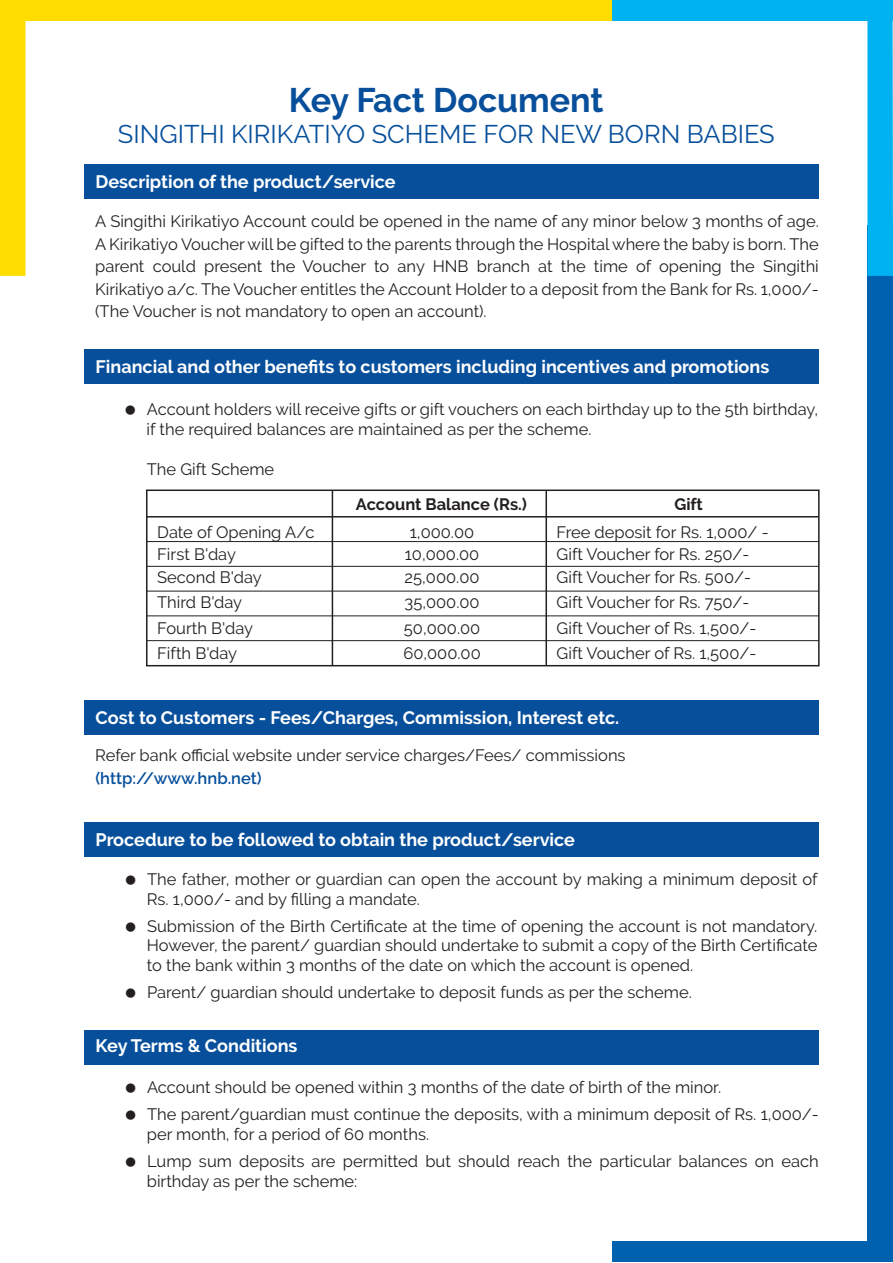
<style>
.page{position:relative;width:893px;height:1263px;background:#fff}
.page>*{position:absolute;margin:0;border:0;box-sizing:border-box;transform-origin:0 0}
.t1{font:700 34.05px "Raleway";color:#074f9b}
.t2{font:25.5px "Raleway";color:#074f9b}
.t3{font:700 18px "Raleway";color:#fff}
.t4{font:16.5px/22.5px "Raleway";color:#231f20}
.t5{font:700 16.5px "Raleway";color:#231f20}
.t6{font:600 16.5px "Raleway";color:#074f9b}
</style>
<div class="page">
<div style="left:84px;top:164px;width:735px;height:35px;background:#074f9b"></div>
<div style="left:0;top:0;width:26px;height:276px;background:#fd0"></div>
<div style="left:0;top:0;width:893px;height:20px;background:#fd0"></div>
<div style="left:612px;top:0;width:280px;height:20px;background:#00b3f0"></div>
<div style="left:612px;top:1241px;width:281px;height:21px;background:#0061af"></div>
<div style="left:867px;top:225px;width:26px;height:1036px;background:#0061af"></div>
<div style="left:867px;top:0;width:26px;height:276px;background:#00b3f0"></div>
<div style="left:84px;top:349px;width:735px;height:35px;background:#074f9b"></div>
<div style="left:84px;top:700px;width:735px;height:35px;background:#074f9b"></div>
<div style="left:84px;top:822px;width:735px;height:35px;background:#074f9b"></div>
<div style="left:84px;top:1030px;width:735px;height:35px;background:#074f9b"></div>
<div style="left:146px;top:489px;width:674px;height:177px;border:2px solid #231f20"></div>
<hr style="left:147px;top:516px;width:672px;height:1px;background:#231f20">
<hr style="left:147px;top:541px;width:672px;height:1px;background:#231f20">
<hr style="left:147px;top:566px;width:672px;height:1px;background:#231f20">
<hr style="left:147px;top:591px;width:672px;height:1px;background:#231f20">
<hr style="left:147px;top:615px;width:672px;height:1px;background:#231f20">
<hr style="left:147px;top:640px;width:672px;height:1px;background:#231f20">
<hr style="left:332px;top:490px;width:1px;height:176px;background:#231f20">
<hr style="left:545px;top:490px;width:2px;height:176px;background:#231f20">
<h1 class="t1" style="left:289px;top:81px;width:316px">Key Fact Document</h1>
<h2 class="t2" style="left:118px;top:119px;width:658px">SINGITHI KIRIKATIYO SCHEME FOR NEW BORN BABIES</h2>
<p class="t3" style="left:96px;top:171px;width:302px">Description of the product/service</p>
<p class="t4" style="left:95px;top:210px;width:725px;text-align:justify">A Singithi Kirikatiyo Account could be opened in the name of any minor below 3 months of age.<br>A Kirikatiyo Voucher will be gifted to the parents through the Hospital where the baby is born. The parent could present the Voucher to any HNB branch at the time of opening the Singithi Kirikatiyo a/c. The Voucher entitles the Account Holder to a deposit from the Bank for Rs. 1,000/- (The Voucher is not mandatory to open an account).</p>
<p class="t3" style="left:96px;top:356px;width:675px">Financial and other benefits to customers including incentives and promotions</p>
<p class="t4" style="left:147px;top:400px;width:673px;line-height:19.8px">Account holders will receive gifts or gift vouchers on each birthday up to the 5th birthday, if the required balances are maintained as per the scheme.</p>
<p class="t4" style="left:147px;top:458px;width:129px">The Gift Scheme</p>
<p class="t5" style="left:356px;top:494px;width:173px">Account Balance (Rs.)</p>
<p class="t5" style="left:674px;top:494px;width:30px">Gift</p>
<p class="t4" style="left:157px;top:521px;width:159px">Date of Opening A/c</p>
<p class="t4" style="left:410px;top:521px;width:66px">1,000.00</p>
<p class="t4" style="left:557px;top:521px;width:214px">Free deposit for Rs. 1,000/ -</p>
<p class="t4" style="left:157px;top:543px;width:80px">First B'day</p>
<p class="t4" style="left:405px;top:543px;width:76px">10,000.00</p>
<p class="t4" style="left:557px;top:543px;width:194px">Gift Voucher for Rs. 250/-</p>
<p class="t4" style="left:157px;top:566px;width:106px">Second B'day</p>
<p class="t4" style="left:405px;top:566px;width:76px">25,000.00</p>
<p class="t4" style="left:557px;top:566px;width:196px">Gift Voucher for Rs. 500/-</p>
<p class="t4" style="left:157px;top:591px;width:86px">Third B'day</p>
<p class="t4" style="left:405px;top:591px;width:77px">35,000.00</p>
<p class="t4" style="left:557px;top:591px;width:194px">Gift Voucher for Rs. 750/-</p>
<p class="t4" style="left:157px;top:617px;width:97px">Fourth B'day</p>
<p class="t4" style="left:404px;top:617px;width:78px">50,000.00</p>
<p class="t4" style="left:557px;top:617px;width:201px">Gift Voucher of Rs. 1,500/-</p>
<p class="t4" style="left:157px;top:642px;width:81px">Fifth B'day</p>
<p class="t4" style="left:403px;top:642px;width:79px">60,000.00</p>
<p class="t4" style="left:557px;top:642px;width:201px">Gift Voucher of Rs. 1,500/-</p>
<p class="t3" style="left:96px;top:707px;width:525px">Cost to Customers - Fees/Charges, Commission, Interest etc.</p>
<p class="t4" style="left:95px;top:744px;width:532px">Refer bank official website under service charges/Fees/ commissions</p>
<p class="t6" style="left:95px;top:769px;width:168px">(http://www.hnb.net)</p>
<p class="t3" style="left:96px;top:829px;width:481px">Procedure to be followed to obtain the product/service</p>
<p class="t4" style="left:147px;top:869px;width:672px;line-height:19.8px">The father, mother or guardian can open the account by making a minimum deposit of<br>Rs. 1,000/- and by filling a mandate.</p>
<p class="t4" style="left:147px;top:916px;width:672px;line-height:19.8px;text-align:justify">Submission of the Birth Certificate at the time of opening the account is not mandatory.<br>However, the parent/ guardian should undertake to submit a copy of the Birth Certificate to the bank within 3 months of the date on which the account is opened.</p>
<p class="t4" style="left:147px;top:981px;width:546px">Parent/ guardian should undertake to deposit funds as per the scheme.</p>
<p class="t3" style="left:96px;top:1035px;width:203px">Key Terms &amp; Conditions</p>
<p class="t4" style="left:147px;top:1074px;width:673px;line-height:27px">Account should be opened within 3 months of the date of birth of the minor.<br>The parent/guardian must continue the deposits, with a minimum deposit of Rs. 1,000/-</p>
<p class="t4" style="left:147px;top:1121px;width:673px;line-height:27px">per month, for a period of 60 months.<br>Lump sum deposits are permitted but should reach the particular balances on each</p>
<p class="t4" style="left:147px;top:1170px;width:212px">birthday as per the scheme:</p>
</div>
